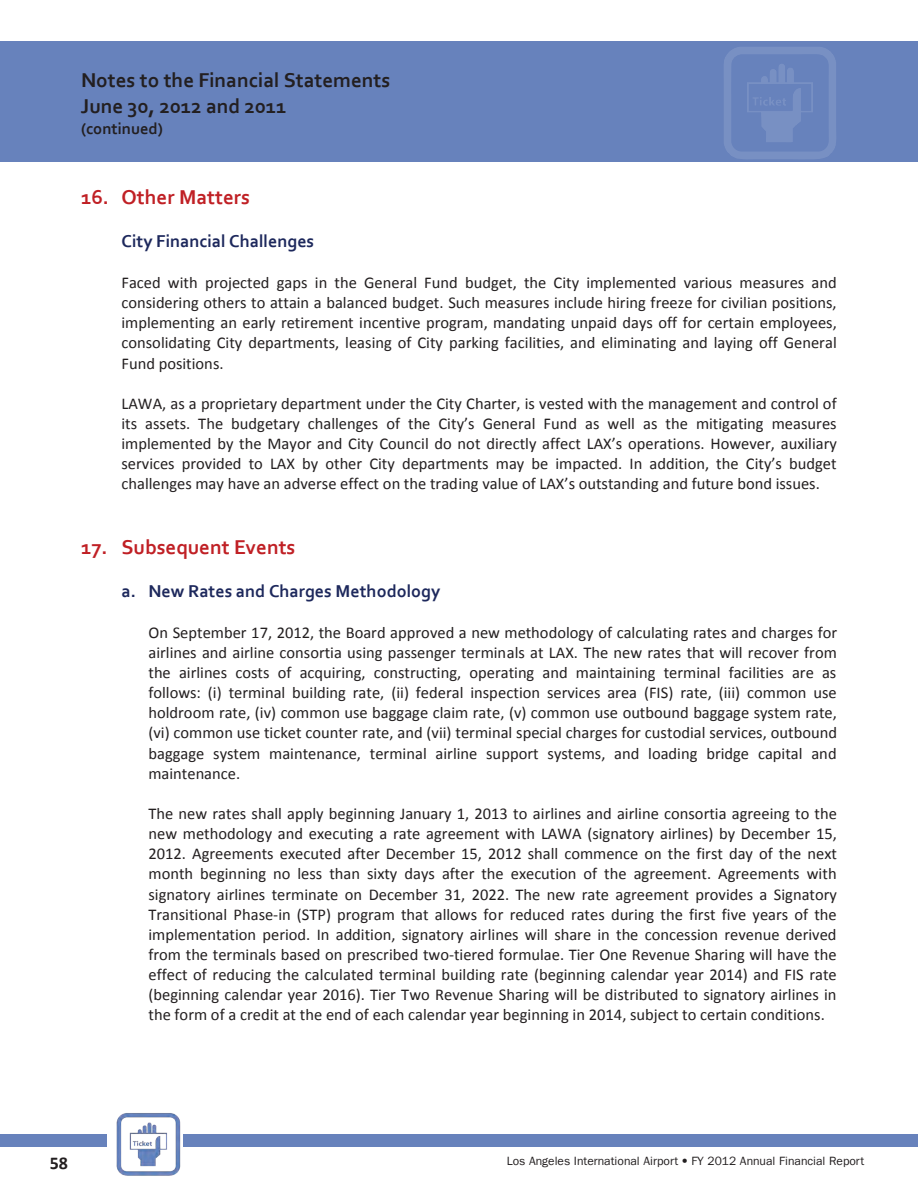
<style>
.page{position:relative;width:918px;height:1188px;background:#fff}
.page>*{position:absolute;margin:0;border:0;box-sizing:border-box;transform-origin:0 0}
.t1{font:700 21px/25.5px "Corbel";color:#231f20}
.t2{font:700 21px "Corbel";color:#c02025}
.t3{font:700 18px "Corbel";color:#1d285c}
.t4{font:700 18px "Calibri";color:#231f20}
.t5{font:16.5px/20.1px "Calibri";color:#231f20;text-align:justify}
.t6{font:700 16.5px "Corbel";color:#231f20}
.t7{font:12px "Franklin Gothic LT";color:#231f20}
.s1{font-family:"Avenir LT Std";font-weight:500}
</style>
<div class="page">
<div style="left:1px;top:42px;width:917px;height:120px;background:#6782bc"></div>
<img style="left:724px;top:47px;width:112px;height:112px">
<div style="left:0;top:1134px;width:918px;height:13px;background:#6782bc"></div>
<div style="left:107px;top:1109px;width:76px;height:72px;background:#fff"></div>
<img style="left:116px;top:1113px;width:65px;height:63px">
<p class="t1" style="left:81px;top:67px;width:311px">Notes to the Financial Statements<br>June 30, 2012 and 2011</p>
<p class="t6" style="left:81px;top:118px;width:83px">(continued)</p>
<p class="t2" style="left:81px;top:184px;width:171px">16. Other Matters</p>
<p class="t3" style="left:122px;top:230px;width:194px">City Financial Challenges</p>
<p class="t5" style="left:122px;top:273px;width:717px">Faced with projected gaps in the General Fund budget, the City implemented various measures and considering others to attain a balanced budget. Such measures include hiring freeze for civilian positions, implementing an early retirement incentive program, mandating unpaid days off for certain employees, consolidating City departments, leasing of City parking facilities, and eliminating and laying off General Fund positions.</p>
<p class="t5" style="left:122px;top:393px;width:717px">LAWA, as a proprietary department under the City Charter, is vested with the management and control of its assets. The budgetary challenges of the City’s General Fund as well as the mitigating measures implemented by the Mayor and City Council do not directly affect LAX’s operations. However, auxiliary services provided to LAX by other City departments may be impacted. In addition, the City’s budget challenges may have an adverse effect on the trading value of LAX’s outstanding and future bond issues.</p>
<p class="t2" style="left:81px;top:534px;width:216px">17. Subsequent Events</p>
<p class="t3" style="left:122px;top:580px;width:320px">a. New Rates and Charges Methodology</p>
<p class="t5" style="left:148px;top:622px;width:690px">On September 17, 2012, the Board approved a new methodology of calculating rates and charges for airlines and airline consortia using passenger terminals at LAX. The new rates that will recover from the airlines costs of acquiring, constructing, operating and maintaining terminal facilities are as follows: (i) terminal building rate, (ii) federal inspection services area (FIS) rate, (iii) common use holdroom rate, (iv) common use baggage claim rate, (v) common use outbound baggage system rate, (vi) common use ticket counter rate, and (vii) terminal special charges for custodial services, outbound baggage system maintenance, terminal airline support systems, and loading bridge capital and maintenance.</p>
<p class="t5" style="left:149px;top:804px;width:690px">The new rates shall apply beginning January 1, 2013 to airlines and airline consortia agreeing to the new methodology and executing a rate agreement with LAWA (signatory airlines) by December 15, 2012. Agreements executed after December 15, 2012 shall commence on the first day of the next month beginning no less than sixty days after the execution of the agreement. Agreements with signatory airlines terminate on December 31, 2022. The new rate agreement provides a Signatory Transitional Phase-in (STP) program that allows for reduced rates during the first five years of the implementation period. In addition, signatory airlines will share in the concession revenue derived from the terminals based on prescribed two-tiered formulae. Tier One Revenue Sharing will have the effect of reducing the calculated terminal building rate (beginning calendar year 2014) and FIS rate (beginning calendar year 2016). Tier Two Revenue Sharing will be distributed to signatory airlines in the form of a credit at the end of each calendar year beginning in 2014, subject to certain conditions.</p>
<p class="t4" style="left:50px;top:1152px;width:20px">58</p>
<p class="t7" style="left:507px;top:1154px;width:359px">Los Angeles International Airport <span class="s1">•</span> FY 2012 Annual Financial Report</p>
</div>
